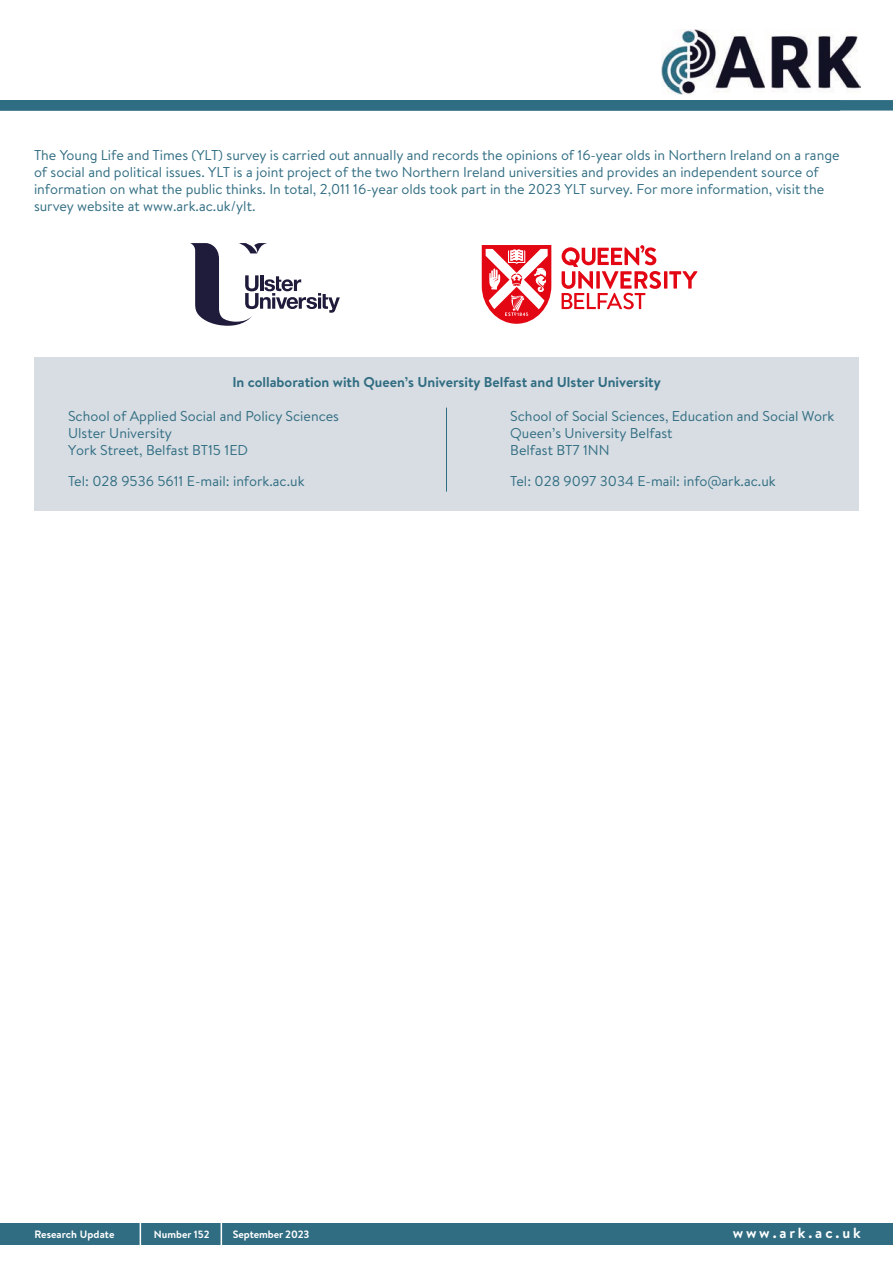
<style>
.page{position:relative;width:893px;height:1263px;background:#fff}
.page>*{position:absolute;margin:0;border:0;box-sizing:border-box;transform-origin:0 0}
.t1{font:700 14.7px "Brandon Text";letter-spacing:.19em;color:#fff}
.t2{font:14.25px/17.1px "Brandon Text";color:#316d82}
.t3{font:700 14.25px "Brandon Text";color:#316d82}
.t4{font:700 10.65px "Brandon Text";letter-spacing:-.01em;color:#fff}
.t5{font:700 10.5px "Brandon Text";color:#fff}
</style>
<div class="page">
<div style="left:0;top:1224px;width:893px;height:21px;background:#316d82"></div>
<hr style="left:221px;top:1222px;width:1px;height:31px;background:#fff">
<hr style="left:140px;top:1222px;width:1px;height:31px;background:#fff">
<img style="left:661px;top:29px;width:200px;height:65px">
<div style="left:0;top:100px;width:893px;height:11px;background:#2f6d82"></div>
<div style="left:34px;top:358px;width:825px;height:153px;background:#d7dde3"></div>
<hr style="left:446px;top:408px;width:1px;height:84px;background:#316d82">
<svg style="left:190px;top:243px;width:150px;height:83px"></svg>
<svg style="left:482px;top:245px;width:69px;height:79px"></svg>
<hr style="left:664px;top:271px;width:3px;height:18px;background:#e30613">
<svg style="left:669px;top:271px;width:28px;height:18px"></svg>
<svg style="left:562px;top:245px;width:99px;height:64px"></svg>
<p class="t2" style="left:34px;top:146px;width:807px">The Young Life and Times (YLT) survey is carried out annually and records the opinions of 16-year olds in Northern Ireland on a range of social and political issues. YLT is a joint project of the two Northern Ireland universities and provides an independent source of information on what the public thinks. In total, 2,011 16-year olds took part in the 2023 YLT survey. For more information, visit the survey website at www.ark.ac.uk/ylt.</p>
<p class="t3" style="left:232px;top:372px;width:430px">In collaboration with Queen’s University Belfast and Ulster University</p>
<p class="t2" style="left:68px;top:407px;width:272px">School of Applied Social and Policy Sciences<br>Ulster University<br>York Street, Belfast BT15 1ED</p>
<p class="t2" style="left:68px;top:472px;width:238px">Tel: 028 9536 5611 E-mail: infork.ac.uk</p>
<p class="t2" style="left:510px;top:407px;width:326px">School of Social Sciences, Education and Social Work<br>Queen’s University Belfast<br>Belfast BT7 1NN</p>
<p class="t2" style="left:510px;top:472px;width:267px">Tel: 028 9097 3034 E-mail: info@ark.ac.uk</p>
<p class="t4" style="left:34px;top:1227px;width:82px">Research Update</p>
<p class="t5" style="left:154px;top:1227px;width:57px">Number 152</p>
<p class="t4" style="left:233px;top:1227px;width:78px">September 2023</p>
<p class="t1" style="left:733px;top:1223px;width:129px">www.ark.ac.uk</p>
</div>
